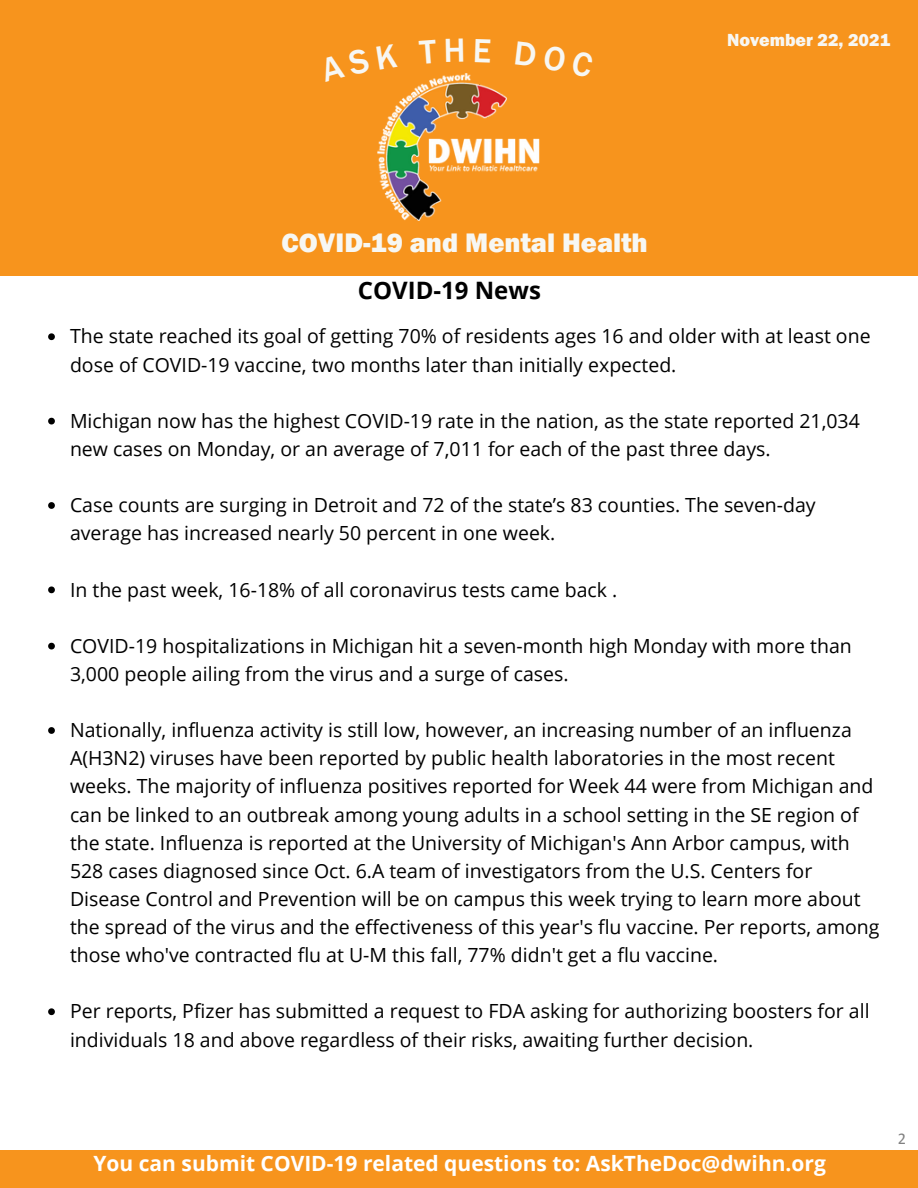
<style>
.page{position:relative;width:918px;height:1188px;background:#fff}
.page>*{position:absolute;margin:0;border:0;box-sizing:border-box;transform-origin:0 0}
.t1{font:800 27.6px "Franklin Gothic";color:#f7f7f3}
.t2{font:700 24px "Open Sans";color:#000}
.t3{font:700 21px "Open Sans";color:#fff}
.t4{font:19.5px/28.2px "Open Sans";color:#000}
.t5{font:800 18px "Franklin Gothic";color:#f7f7f3}
.t6{font:16.35px "Calibri";color:#000}
</style>
<div class="page">
<div style="left:0;top:0;width:918px;height:276px;background:#f7941d"></div>
<img style="left:378px;top:74px;width:162px;height:146px">
<div style="left:0;top:1150px;width:918px;height:38px;background:#f7941d"></div>
<svg style="left:48px;top:333px;width:7px;height:7px"></svg>
<svg style="left:48px;top:418px;width:7px;height:6px"></svg>
<svg style="left:48px;top:502px;width:7px;height:7px"></svg>
<svg style="left:48px;top:586px;width:7px;height:7px"></svg>
<svg style="left:48px;top:643px;width:7px;height:6px"></svg>
<svg style="left:48px;top:727px;width:7px;height:7px"></svg>
<svg style="left:48px;top:1008px;width:7px;height:7px"></svg>
<p class="t5" style="left:727px;top:29px;width:165px">November 22, 2021</p>
<p class="t1" style="left:282px;top:227px;width:368px">COVID-19 and Mental Health</p>
<p class="t2" style="left:358px;top:273px;width:185px">COVID-19 News</p>
<p class="t4" style="left:70px;top:322px;width:802px">The state reached its goal of getting 70% of residents ages 16 and older with at least one dose of COVID-19 vaccine, two months later than initially expected.</p>
<p class="t4" style="left:70px;top:406px;width:791px">Michigan now has the highest COVID-19 rate in the nation, as the state reported 21,034 new cases on Monday, or an average of 7,011 for each of the past three days.</p>
<p class="t4" style="left:70px;top:491px;width:747px">Case counts are surging in Detroit and 72 of the state’s 83 counties. The seven-day average has increased nearly 50 percent in one week.</p>
<p class="t4" style="left:70px;top:575px;width:549px">In the past week, 16-18% of all coronavirus tests came back .</p>
<p class="t4" style="left:70px;top:631px;width:783px">COVID-19 hospitalizations in Michigan hit a seven-month high Monday with more than<br>3,000 people ailing from the virus and a surge of cases.</p>
<p class="t4" style="left:70px;top:716px;width:811px">Nationally, influenza activity is still low, however, an increasing number of an influenza A(H3N2) viruses have been reported by public health laboratories in the most recent weeks. The majority of influenza positives reported for Week 44 were from Michigan and can be linked to an outbreak among young adults in a school setting in the SE region of the state. Influenza is reported at the University of Michigan's Ann Arbor campus, with 528 cases diagnosed since Oct. 6.A team of investigators from the U.S. Centers for Disease Control and Prevention will be on campus this week trying to learn more about the spread of the virus and the effectiveness of this year's flu vaccine. Per reports, among those who've contracted flu at U-M this fall, 77% didn't get a flu vaccine.</p>
<p class="t4" style="left:70px;top:997px;width:801px">Per reports, Pfizer has submitted a request to FDA asking for authorizing boosters for all individuals 18 and above regardless of their risks, awaiting further decision.</p>
<p class="t3" style="left:94px;top:1149px;width:734px">You can submit COVID-19 related questions to: AskTheDoc@dwihn.org</p>
<p class="t6" style="left:897px;top:1132px;width:10px">2</p>
</div>
